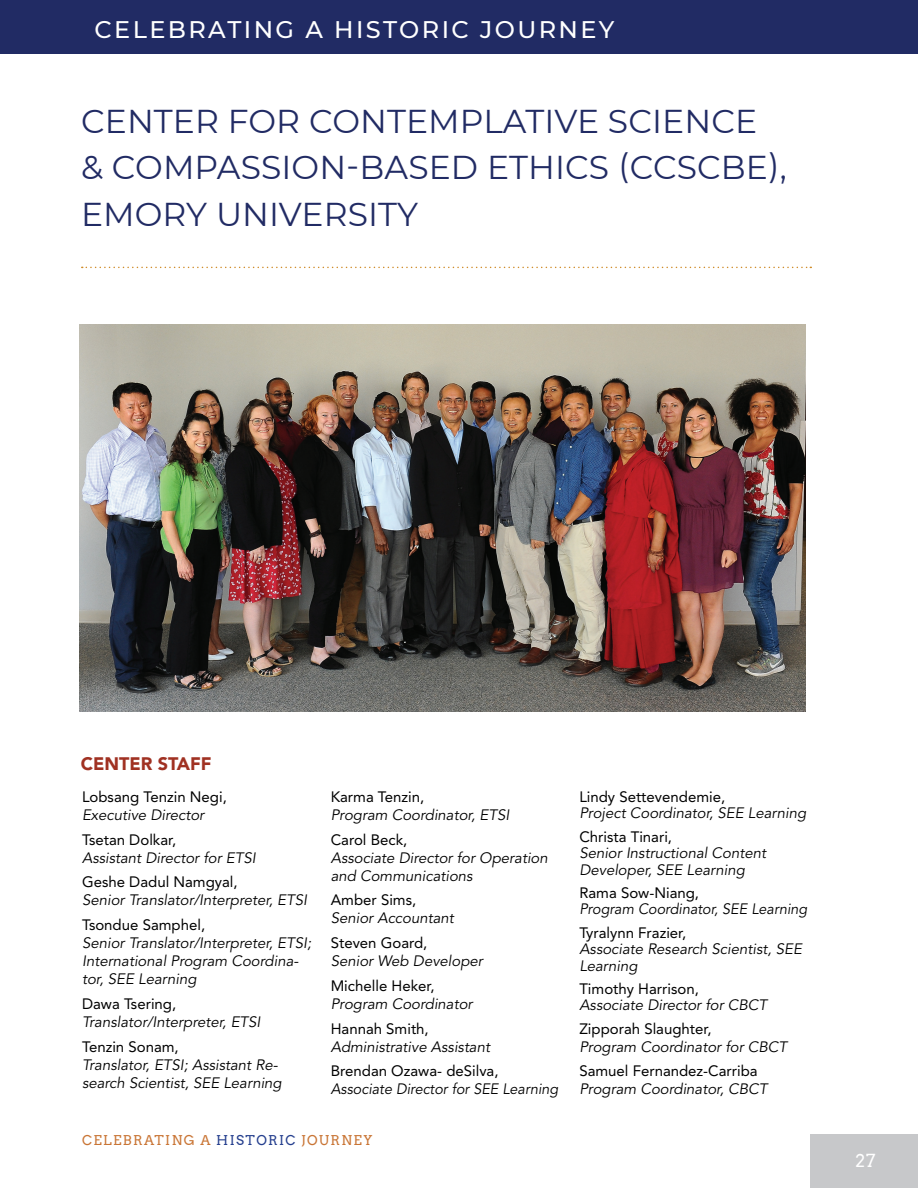
<style>
.page{position:relative;width:918px;height:1188px;background:#fff}
.page>*{position:absolute;margin:0;border:0;box-sizing:border-box;transform-origin:0 0}
.t1{font:33px/46.5px "Montserrat";letter-spacing:.005em;color:#212b64}
.t2{font:500 24px "Montserrat";letter-spacing:.1em;color:#fff}
.t3{font:900 18px "Avenir LT Std";color:#a03122}
.t4{font:18px "Arvo";color:#fff}
.t5{font:italic 15px/18px "Avenir LT Std";color:#000}
.t6{font:15px "Avenir LT Std";color:#000}
.t7{font:italic 15px "Avenir LT Std";color:#000;scale:.96 1}
.t8{font:13.5px "Arvo";letter-spacing:.1em;color:#c97535}
.s1{color:#253f8e}
</style>
<div class="page">
<div style="left:810px;top:1134px;width:108px;height:54px;background:#c7c8ca"></div>
<div style="left:0;top:0;width:918px;height:54px;background:#212b64"></div>
<svg style="left:82px;top:267px;width:729px;height:1px"></svg>
<img style="left:79px;top:324px;width:726px;height:388px">
<h2 class="t2" style="left:94px;top:13px;width:521px">CELEBRATING A HISTORIC JOURNEY</h2>
<h1 class="t1" style="left:81px;top:97px;width:707px">CENTER FOR CONTEMPLATIVE SCIENCE &amp; COMPASSION-BASED ETHICS (CCSCBE),<br>EMORY UNIVERSITY</h1>
<p class="t3" style="left:81px;top:752px;width:132px">CENTER STAFF</p>
<p class="t6" style="left:82px;top:788px;width:146px">Lobsang Tenzin Negi,</p>
<p class="t5" style="left:82px;top:806px;width:124px">Executive Director</p>
<p class="t6" style="left:82px;top:831px;width:96px">Tsetan Dolkar,</p>
<p class="t5" style="left:82px;top:849px;width:175px">Assistant Director for ETSI</p>
<p class="t6" style="left:82px;top:873px;width:157px">Geshe Dadul Namgyal,</p>
<p class="t5" style="left:82px;top:892px;width:227px">Senior Translator/Interpreter, ETSI</p>
<p class="t6" style="left:82px;top:916px;width:125px">Tsondue Samphel,</p>
<p class="t5" style="left:82px;top:934px;width:231px">Senior Translator/Interpreter, ETSI;<br>International Program Coordina&shy;tor, SEE Learning</p>
<p class="t6" style="left:82px;top:995px;width:96px">Dawa Tsering,</p>
<p class="t5" style="left:82px;top:1013px;width:180px">Translator/Interpreter, ETSI</p>
<p class="t6" style="left:82px;top:1038px;width:98px">Tenzin Sonam,</p>
<p class="t5" style="left:82px;top:1056px;width:201px">Translator, ETSI; Assistant Re&shy;search Scientist, SEE Learning</p>
<p class="t6" style="left:331px;top:788px;width:95px">Karma Tenzin,</p>
<p class="t5" style="left:331px;top:806px;width:180px">Program Coordinator, ETSI</p>
<p class="t6" style="left:331px;top:831px;width:78px">Carol Beck,</p>
<p class="t5" style="left:331px;top:849px;width:219px">Associate Director for Operation and Communications</p>
<p class="t6" style="left:331px;top:891px;width:87px">Amber Sims,</p>
<p class="t5" style="left:331px;top:910px;width:125px">Senior Accountant</p>
<p class="t6" style="left:331px;top:934px;width:98px">Steven Goard,</p>
<p class="t5" style="left:331px;top:952px;width:154px">Senior Web Developer</p>
<p class="t6" style="left:331px;top:977px;width:105px">Michelle Heker,</p>
<p class="t5" style="left:331px;top:995px;width:143px">Program Coordinator</p>
<p class="t6" style="left:331px;top:1020px;width:100px">Hannah Smith,</p>
<p class="t5" style="left:331px;top:1038px;width:161px">Administrative Assistant</p>
<p class="t6" style="left:331px;top:1062px;width:169px">Brendan Ozawa- deSilva,</p>
<p class="t7" style="left:331px;top:1081px;width:239px">Associate Director for SEE Learning</p>
<p class="t8" style="left:82px;top:1132px;width:292px">CELEBRATING A <span class="s1">HISTORIC</span> JOURNEY</p>
<p class="t6" style="left:579px;top:788px;width:147px">Lindy Settevendemie,</p>
<p class="t5" style="left:579px;top:805px;width:228px">Project Coordinator, SEE Learning</p>
<p class="t6" style="left:579px;top:828px;width:94px">Christa Tinari,</p>
<p class="t5" style="left:579px;top:845px;width:188px;line-height:16.5px">Senior Instructional Content<br>Developer, SEE Learning</p>
<p class="t6" style="left:579px;top:884px;width:121px">Rama Sow-Niang,</p>
<p class="t7" style="left:579px;top:901px;width:239px">Program Coordinator, SEE Learning</p>
<p class="t6" style="left:579px;top:924px;width:108px">Tyralynn Frazier,</p>
<p class="t5" style="left:579px;top:941px;width:224px;line-height:16.5px">Associate Research Scientist, SEE<br>Learning</p>
<p class="t6" style="left:579px;top:980px;width:121px">Timothy Harrison,</p>
<p class="t5" style="left:579px;top:997px;width:189px">Associate Director for CBCT</p>
<p class="t6" style="left:579px;top:1020px;width:134px">Zipporah Slaughter,</p>
<p class="t5" style="left:579px;top:1038px;width:209px">Program Coordinator for CBCT</p>
<p class="t6" style="left:579px;top:1062px;width:180px">Samuel Fernandez-Carriba</p>
<p class="t5" style="left:579px;top:1081px;width:190px">Program Coordinator, CBCT</p>
<p class="t4" style="left:856px;top:1150px;width:22px">27</p>
</div>
